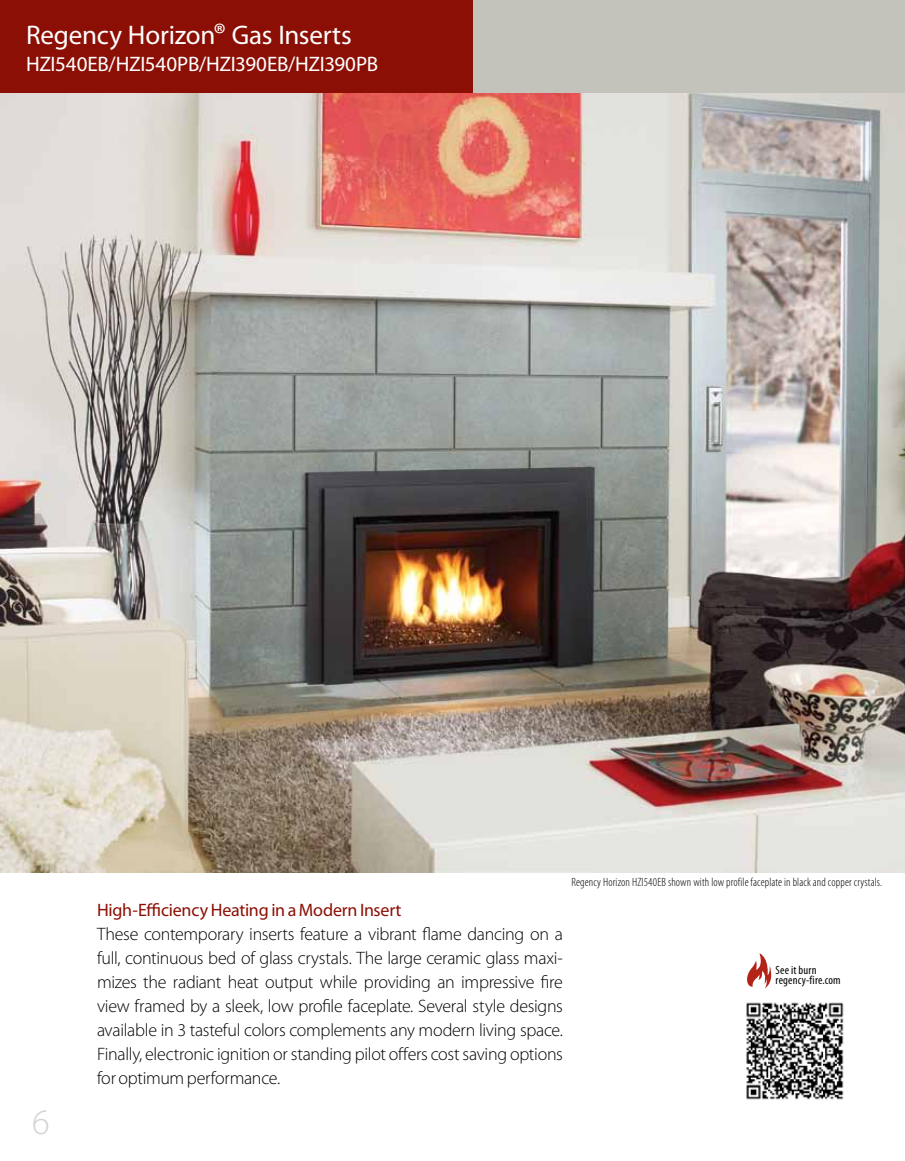
<style>
.page{position:relative;width:905px;height:1161px;background:#fff}
.page>*{position:absolute;margin:0;border:0;box-sizing:border-box;transform-origin:0 0}
.t1{font:300 36px "Myriad Pro";color:#d1d3d4}
.t2{font:27px "Myriad Pro";letter-spacing:-.01em;color:#fff}
.t3{font:21px "Myriad Pro";letter-spacing:-.015em;color:#fff}
.t4{font:300 18px/24px "Myriad Pro";letter-spacing:-.02em;color:#000;text-align:justify}
.t5{font:18px "Myriad Pro";letter-spacing:-.01em;color:#8b0f04}
.t6{font:300 condensed 12px "Myriad Pro";letter-spacing:.01em;color:#000}
.t7{font:condensed 12px/10.5px "Myriad Pro";letter-spacing:.015em;color:#000}
.s1{font-size:30px}
</style>
<div class="page">
<div style="left:330px;top:0;width:574px;height:94px;background:#c3c2bb"></div>
<div style="left:0;top:0;width:472px;height:94px;background:#8b0f04"></div>
<img style="left:0;top:93px;width:904px;height:779px">
<img style="left:746px;top:1002px;width:98px;height:98px">
<svg style="left:747px;top:953px;width:25px;height:35px"></svg>
<h2 class="t2" style="left:26px;top:18px;width:327px">Regency Horizon<span class="s1">®</span> Gas Inserts</h2>
<p class="t3" style="left:26px;top:51px;width:353px">HZI540EB/HZI540PB/HZI390EB/HZI390PB</p>
<h1 class="t1" style="left:32px;top:1100px;width:19px">6</h1>
<p class="t5" style="left:97px;top:899px;width:306px">High-Efficiency Heating in a Modern Insert</p>
<p class="t4" style="left:97px;top:922px;width:467px">These contemporary inserts feature a vibrant flame dancing on a full, continuous bed of glass crystals. The large ceramic glass maxi&shy;mizes the radiant heat output while providing an impressive fire view framed by a sleek, low profile faceplate. Several style designs available in 3 tasteful colors complements any modern living space.<br>Finally, electronic ignition or standing pilot offers cost saving options for optimum performance.</p>
<p class="t6" style="left:571px;top:875px;width:312px">Regency Horizon HZI540EB shown with low profile faceplate in black and copper crystals.</p>
<p class="t7" style="left:775px;top:964px;width:67px">See it burn regency-fire.com</p>
</div>
